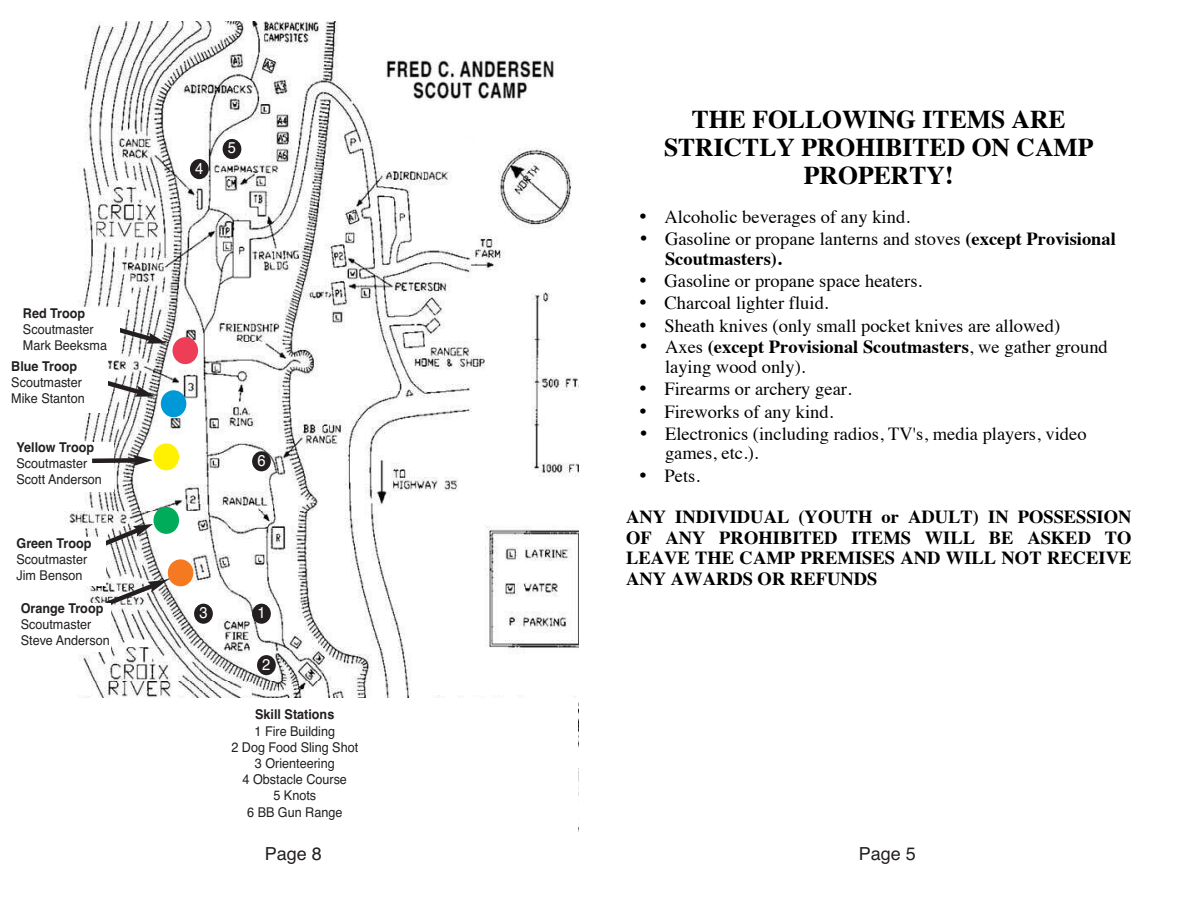
<style>
.page{position:relative;width:1188px;height:918px;background:#fff}
.page>*{position:absolute;margin:0;border:0;box-sizing:border-box;transform-origin:0 0}
.t1{font:700 25.65px/28px "Times";color:#000;text-align:center}
.t2{font:18.45px/19.8px "Times";color:#000}
.t3{font:700 18.45px/20.9px "Times";color:#000;text-align:justify}
.t4{font:18px "Helvetica";color:#231f20}
.t5{font:15.75px "Helvetica";color:#fff;scale:.93 1}
.t6{font:13.5px/16.2px "Helvetica";color:#231f20;scale:.93 1}
.t7{font:700 13.5px "Helvetica";color:#231f20;scale:.93 1}
.s1{font-weight:700}
</style>
<div class="page">
<img style="left:64px;top:21px;width:514px;height:677px">
<div style="left:161px;top:390px;width:25px;height:27px;background:#0099d8;border-radius:50%"></div>
<svg style="left:98px;top:524px;width:55px;height:26px"></svg>
<svg style="left:102px;top:580px;width:66px;height:29px"></svg>
<div style="left:153px;top:507px;width:26px;height:27px;background:#00ac5a;border-radius:50%"></div>
<div style="left:168px;top:559px;width:25px;height:27px;background:#f47921;border-radius:50%"></div>
<svg style="left:107px;top:374px;width:48px;height:24px"></svg>
<div style="left:17px;top:537px;width:89px;height:49px;background:#fff"></div>
<div style="left:21px;top:603px;width:90px;height:49px;background:#fff"></div>
<div style="left:153px;top:443px;width:26px;height:27px;background:#fff101;border-radius:50%"></div>
<div style="left:17px;top:442px;width:97px;height:49px;background:#fff"></div>
<svg style="left:92px;top:455px;width:61px;height:11px"></svg>
<div style="left:11px;top:361px;width:96px;height:52px;background:#fff"></div>
<div style="left:173px;top:337px;width:25px;height:27px;background:#ee3d56;border-radius:50%"></div>
<svg style="left:119px;top:321px;width:48px;height:24px"></svg>
<div style="left:23px;top:308px;width:96px;height:52px;background:#fff"></div>
<div style="left:252px;top:604px;width:19px;height:20px;background:#231f20;border-radius:50%"></div>
<div style="left:257px;top:655px;width:19px;height:20px;background:#231f20;border-radius:50%"></div>
<div style="left:194px;top:604px;width:19px;height:20px;background:#231f20;border-radius:50%"></div>
<div style="left:190px;top:159px;width:19px;height:20px;background:#231f20;border-radius:50%"></div>
<div style="left:223px;top:139px;width:18px;height:20px;background:#231f20;border-radius:50%"></div>
<div style="left:252px;top:451px;width:19px;height:20px;background:#231f20;border-radius:50%"></div>
<div style="left:376px;top:11px;width:206px;height:128px;background:#fff"></div>
<img style="left:386px;top:58px;width:168px;height:42px">
<p class="t7" style="left:23px;top:305px;width:68px">Red Troop</p>
<p class="t6" style="left:23px;top:321px;width:92px">Scoutmaster<br>Mark Beeksma</p>
<p class="t7" style="left:11px;top:358px;width:72px">Blue Troop</p>
<p class="t6" style="left:11px;top:374px;width:81px">Scoutmaster<br>Mike Stanton</p>
<p class="t7" style="left:17px;top:439px;width:85px">Yellow Troop</p>
<p class="t6" style="left:17px;top:455px;width:93px">Scoutmaster<br>Scott Anderson</p>
<p class="t7" style="left:17px;top:535px;width:82px">Green Troop</p>
<p class="t6" style="left:17px;top:551px;width:78px">Scoutmaster<br>Jim Benson</p>
<p class="t7" style="left:21px;top:600px;width:90px">Orange Troop</p>
<p class="t6" style="left:21px;top:616px;width:97px">Scoutmaster<br>Steve Anderson</p>
<p class="t5" style="left:195px;top:159px;width:10px">4</p>
<p class="t5" style="left:199px;top:604px;width:10px">3</p>
<p class="t5" style="left:228px;top:139px;width:10px">5</p>
<p class="t5" style="left:257px;top:451px;width:10px">6</p>
<p class="t5" style="left:257px;top:604px;width:10px">1</p>
<p class="t5" style="left:262px;top:655px;width:10px">2</p>
<p class="t7" style="left:255px;top:707px;width:87px">Skill Stations</p>
<p class="t6" style="left:231px;top:723px;width:138px;text-align:center">1 Fire Building<br>2 Dog Food Sling Shot<br>3 Orienteering<br>4 Obstacle Course<br>5 Knots<br>6 BB Gun Range</p>
<h1 class="t1" style="left:664px;top:108px;width:431px">THE FOLLOWING ITEMS ARE<br>STRICTLY PROHIBITED ON CAMP<br>PROPERTY!</h1>
<p class="t2" style="left:639px;top:209px;width:273px">• Alcoholic beverages of any kind.</p>
<p class="t2" style="left:665px;top:231px;width:452px;text-indent:-26px">• Gasoline or propane lanterns and stoves <span class="s1">(except Provisional<br>Scoutmasters).</span></p>
<p class="t2" style="left:639px;top:273px;width:285px">• Gasoline or propane space heaters.</p>
<p class="t2" style="left:639px;top:295px;width:191px">• Charcoal lighter fluid.</p>
<p class="t2" style="left:639px;top:317px;width:423px">• Sheath knives (only small pocket knives are allowed)</p>
<p class="t2" style="left:665px;top:339px;width:444px;text-indent:-26px">• Axes <span class="s1">(except Provisional Scoutmasters</span>, we gather ground laying wood only).</p>
<p class="t2" style="left:639px;top:381px;width:214px">• Firearms or archery gear.</p>
<p class="t2" style="left:639px;top:403px;width:196px">• Fireworks of any kind.</p>
<p class="t2" style="left:665px;top:425px;width:423px;text-indent:-26px">• Electronics (including radios, TV's, media players, video games, etc.).</p>
<p class="t2" style="left:639px;top:467px;width:63px">• Pets.</p>
<p class="t3" style="left:626px;top:508px;width:507px">ANY INDIVIDUAL (YOUTH or ADULT) IN POSSESSION OF ANY PROHIBITED ITEMS WILL BE ASKED TO LEAVE THE CAMP PREMISES AND WILL NOT RECEIVE ANY AWARDS OR REFUNDS</p>
<p class="t4" style="left:265px;top:843px;width:59px">Page 8</p>
<p class="t4" style="left:859px;top:843px;width:59px">Page 5</p>
</div>
